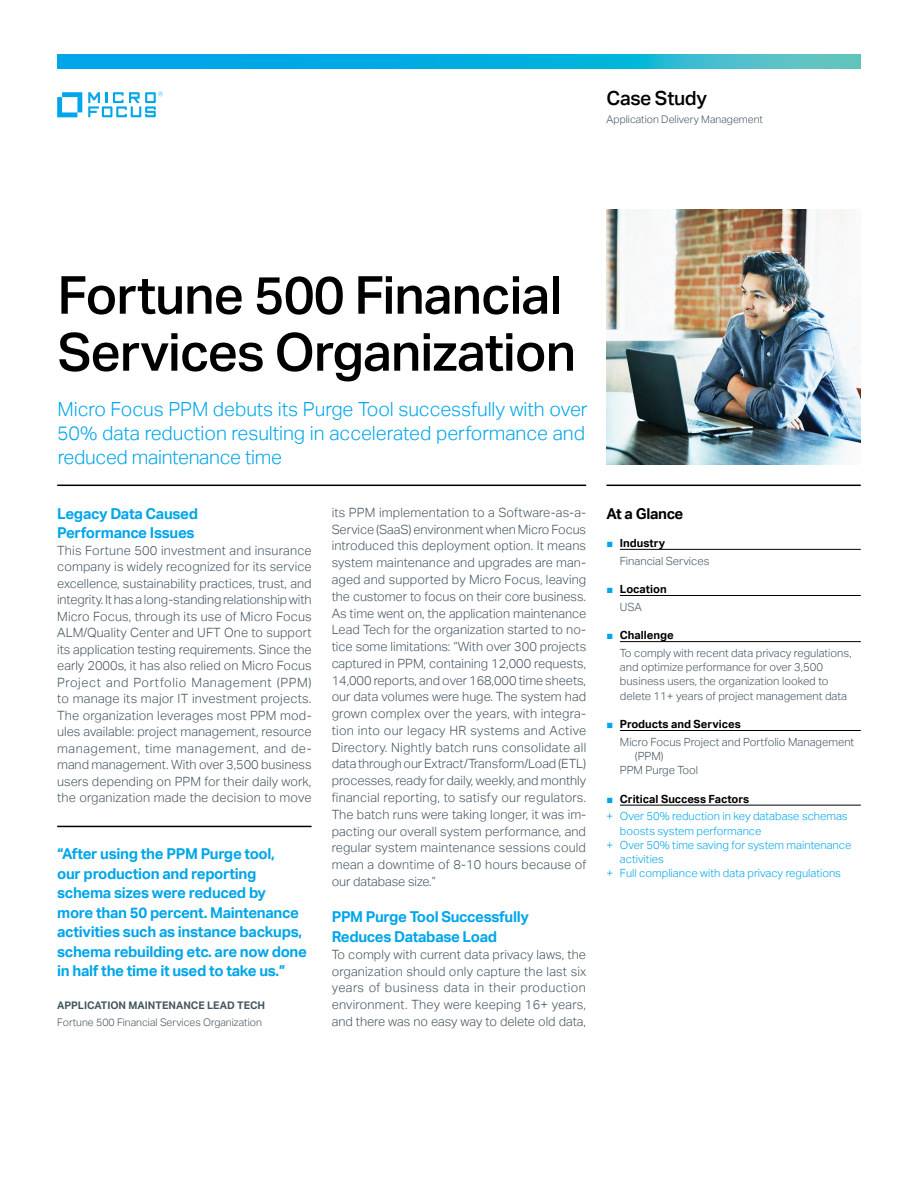
<style>
.page{position:relative;width:918px;height:1188px;background:#fff}
.page>*{position:absolute;margin:0;border:0;box-sizing:border-box;transform-origin:0 0}
.headline_35_38{font:500 52.5px/57px "Aktiv Grotesk";letter-spacing:-.02em;color:#000}
.intro1_13_16-light_b{font:300 19.5px/24px "Aktiv Grotesk";letter-spacing:-.005em;color:#00a6e9}
.collateral_name_13_1{font:500 19.5px "Aktiv Grotesk";letter-spacing:-.02em;color:#000}
.pull_quote_10_13-blu{font:700 15px/19.5px "Aktiv Grotesk";letter-spacing:-.02em;color:#00a6e9}
.subhead_10_13-blue{font:700 15px/19.5px "Aktiv Grotesk";letter-spacing:-.02em;color:#00a6e9}
.subhead_10_13{font:700 15px "Aktiv Grotesk";letter-spacing:-.02em;color:#000}
.body_8_5_11-grey{font:300 12.75px/16.8px "Aktiv Grotesk";letter-spacing:.005em;color:#455560;text-align:justify}
.caption_7_5_9_5_inde{font:300 11.25px/14.2px "Aktiv Grotesk";color:#455560}
.t1{font:300 11.25px/14.2px "Aktiv Grotesk";color:#00a6e9}
.t2{font:700 11.25px "Aktiv Grotesk";color:#000}
.quote_title_7_11-gre{font:300 10.5px "Aktiv Grotesk";color:#455560}
.quote_name_caps_7_11{font:700 10.5px "Aktiv Grotesk";color:#455560}
.caption_7_9_5-grey{font:300 10.5px "Aktiv Grotesk";color:#455560}
.s1{font-family:"Arial";font-weight:400;color:#00a6e9}
</style>
<div class="page">
<hr style="left:57px;top:485px;width:529px;height:1px;background:#000">
<hr style="left:606px;top:485px;width:255px;height:1px;background:#000">
<img style="left:606px;top:210px;width:255px;height:254px">
<hr style="left:620px;top:549px;width:241px;height:1px;background:#000">
<hr style="left:620px;top:595px;width:241px;height:1px;background:#000">
<hr style="left:620px;top:641px;width:241px;height:1px;background:#000">
<hr style="left:620px;top:730px;width:241px;height:1px;background:#000">
<hr style="left:620px;top:805px;width:241px;height:1px;background:#000">
<hr style="left:57px;top:826px;width:255px;height:1px;background:#000">
<svg style="left:57px;top:92px;width:25px;height:25px"></svg>
<svg style="left:88px;top:92px;width:75px;height:25px"></svg>
<svg style="left:57px;top:54px;width:804px;height:15px;background:#14b0dc"></svg>
<p class="collateral_name_13_1" style="left:607px;top:87px;width:102px">Case Study</p>
<p class="caption_7_9_5-grey" style="left:607px;top:113px;width:158px">Application Delivery Management</p>
<p class="headline_35_38" style="left:57px;top:267px;width:520px">Fortune 500 Financial<br>Services Organization</p>
<p class="intro1_13_16-light_b" style="left:57px;top:398px;width:532px">Micro Focus PPM debuts its Purge Tool successfully with over<br>50% data reduction resulting in accelerated performance and reduced maintenance time</p>
<p class="subhead_10_13-blue" style="left:57px;top:504px;width:142px">Legacy Data Caused<br>Performance Issues</p>
<p class="body_8_5_11-grey" style="left:57px;top:542px;width:256px">This Fortune 500 investment and insurance company is widely recognized for its service excellence, sustainability practices, trust, and integrity. It has a long-standing relationship with Micro Focus, through its use of Micro Focus ALM/Quality Center and UFT One to support its application testing requirements. Since the early 2000s, it has also relied on Micro Focus Project and Portfolio Management (PPM) to manage its major IT investment projects.<br>The organization leverages most PPM mod&shy;ules available: project management, resource management, time management, and de&shy;mand management. With over 3,500 business users depending on PPM for their daily work, the organization made the decision to move</p>
<p class="pull_quote_10_13-blu" style="left:57px;top:844px;width:251px">“After using the PPM Purge tool,<br>our production and reporting schema sizes were reduced by<br>more than 50 percent. Maintenance activities such as instance backups, schema rebuilding etc. are now done in half the time it used to take us.”</p>
<p class="quote_name_caps_7_11" style="left:57px;top:1000px;width:209px">APPLICATION MAINTENANCE LEAD TECH</p>
<p class="quote_title_7_11-gre" style="left:57px;top:1016px;width:206px">Fortune 500 Financial Services Organization</p>
<p class="body_8_5_11-grey" style="left:332px;top:504px;width:256px">its PPM implementation to a Software-as-a-Service (SaaS) environment when Micro Focus introduced this deployment option. It means system maintenance and upgrades are man&shy;aged and supported by Micro Focus, leaving the customer to focus on their core business.<br>As time went on, the application maintenance Lead Tech for the organization started to no&shy;tice some limitations: “With over 300 projects captured in PPM, containing 12,000 requests, 14,000 reports, and over 168,000 time sheets, our data volumes were huge. The system had grown complex over the years, with integra&shy;tion into our legacy HR systems and Active Directory. Nightly batch runs consolidate all data through our Extract/Transform/Load (ETL) processes, ready for daily, weekly, and monthly financial reporting, to satisfy our regulators.<br>The batch runs were taking longer, it was im&shy;pacting our overall system performance, and regular system maintenance sessions could mean a downtime of 8-10 hours because of our database size.”</p>
<p class="subhead_10_13-blue" style="left:332px;top:907px;width:199px">PPM Purge Tool Successfully<br>Reduces Database Load</p>
<p class="body_8_5_11-grey" style="left:332px;top:946px;width:256px">To comply with current data privacy laws, the organization should only capture the last six years of business data in their production environment. They were keeping 16+ years, and there was no easy way to delete old data,</p>
<p class="subhead_10_13" style="left:606px;top:505px;width:79px">At a Glance</p>
<p class="t2" style="left:606px;top:537px;width:60px"><span class="s1">■</span> Industry</p>
<p class="caption_7_5_9_5_inde" style="left:620px;top:554px;width:91px">Financial Services</p>
<p class="t2" style="left:606px;top:583px;width:62px"><span class="s1">■</span> Location</p>
<p class="caption_7_5_9_5_inde" style="left:620px;top:600px;width:24px">USA</p>
<p class="t2" style="left:606px;top:629px;width:69px"><span class="s1">■</span> Challenge</p>
<p class="caption_7_5_9_5_inde" style="left:620px;top:646px;width:233px">To comply with recent data privacy regulations, and optimize performance for over 3,500 business users, the organization looked to delete 11+ years of project management data</p>
<p class="t2" style="left:606px;top:718px;width:136px"><span class="s1">■</span> Products and Services</p>
<p class="caption_7_5_9_5_inde" style="left:635px;top:735px;width:221px;text-indent:-15px">Micro Focus Project and Portfolio Management (PPM)</p>
<p class="caption_7_5_9_5_inde" style="left:620px;top:763px;width:80px">PPM Purge Tool</p>
<p class="t2" style="left:606px;top:792px;width:144px"><span class="s1">■</span> Critical Success Factors</p>
<p class="t1" style="left:620px;top:809px;width:229px;text-indent:-14px">+ Over 50% reduction in key database schemas boosts system performance</p>
<p class="t1" style="left:620px;top:838px;width:233px;text-indent:-14px">+ Over 50% time saving for system maintenance activities</p>
<p class="t1" style="left:606px;top:866px;width:236px">+ Full compliance with data privacy regulations</p>
</div>
